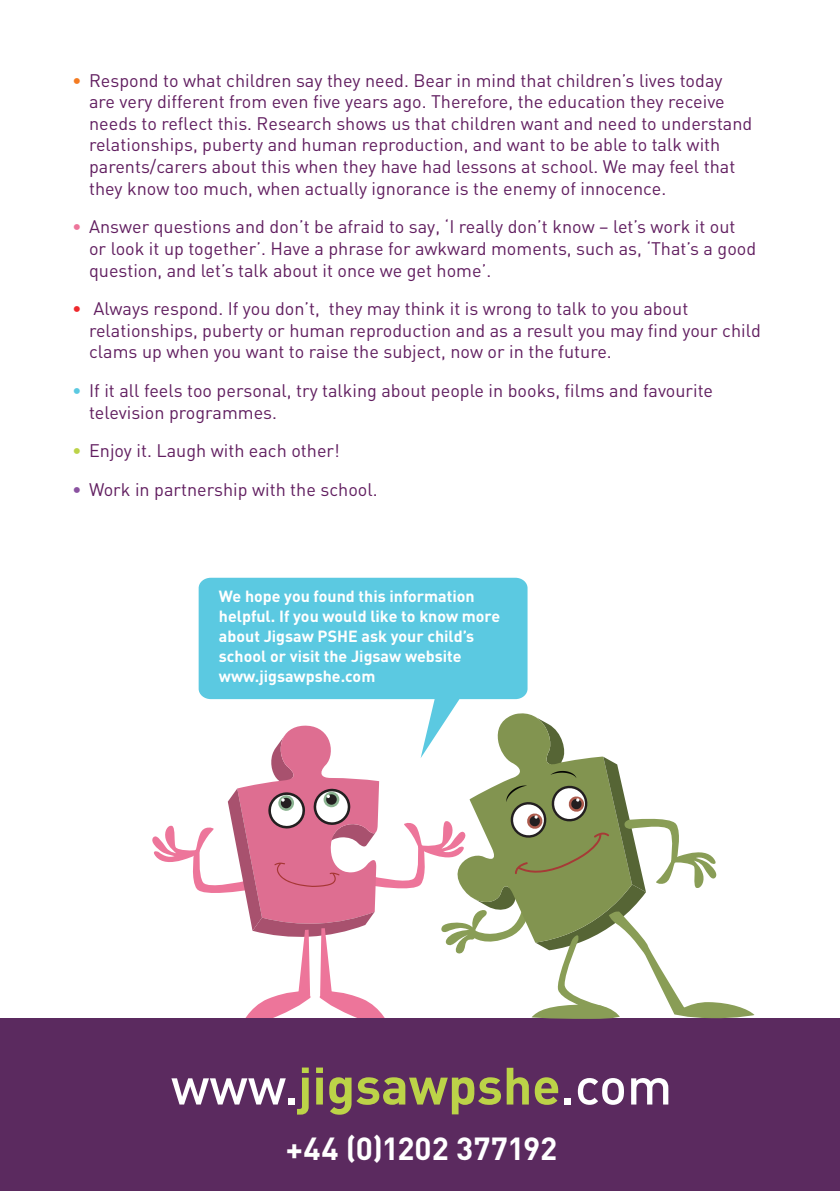
<style>
.page{position:relative;width:840px;height:1191px;background:#fff}
.page>*{position:absolute;margin:0;border:0;box-sizing:border-box;transform-origin:0 0}
.t1{font:700 51.6px "DIN";color:#bcd348}
.t2{font:700 31.6px "DIN";color:#fff}
.t3{font:18px/21.6px "DIN";color:#611e60}
.t4{font:700 16px/20px "DIN";color:#fff}
.s1{color:#f47b21}
.s2{color:#ed759a}
.s3{color:#ee292d}
.s4{color:#5bc9e1}
.s5{color:#bcd348}
.s6{color:#8a52a0}
.s7{font-weight:500;color:#fff}
</style>
<div class="page">
<div style="left:0;top:1019px;width:839px;height:172px;background:#5b2a5f"></div>
<svg style="left:198px;top:578px;width:329px;height:138px;fill:#5bc9e1"></svg>
<svg style="left:452px;top:708px;width:82px;height:8px"></svg>
<svg style="left:149px;top:716px;width:605px;height:303px"></svg>
<p class="t3" style="left:89px;top:69px;width:664px;text-indent:-17px"><span class="s1">•</span> Respond to what children say they need. Bear in mind that children’s lives today are very different from even five years ago. Therefore, the education they receive needs to reflect this. Research shows us that children want and need to understand relationships, puberty and human reproduction, and want to be able to talk with parents/carers about this when they have had lessons at school. We may feel that they know too much, when actually ignorance is the enemy of innocence.</p>
<p class="t3" style="left:89px;top:216px;width:668px;text-indent:-17px"><span class="s2">•</span> Answer questions and don’t be afraid to say, ‘I really don’t know – let’s work it out or look it up together’. Have a phrase for awkward moments, such as, ‘That’s a good question, and let’s talk about it once we get home’.</p>
<p class="t3" style="left:89px;top:297px;width:673px;text-indent:-17px"><span class="s3">•</span> Always respond. If you don’t, they may think it is wrong to talk to you about relationships, puberty or human reproduction and as a result you may find your child clams up when you want to raise the subject, now or in the future.</p>
<p class="t3" style="left:89px;top:379px;width:625px;text-indent:-17px"><span class="s4">•</span> If it all feels too personal, try talking about people in books, films and favourite television programmes.</p>
<p class="t3" style="left:72px;top:439px;width:269px"><span class="s5">•</span> Enjoy it. Laugh with each other!</p>
<p class="t3" style="left:72px;top:478px;width:307px"><span class="s6">•</span> Work in partnership with the school.</p>
<p class="t4" style="left:219px;top:585px;width:282px">We hope you found this information helpful. If you would like to know more about Jigsaw PSHE ask your child’s school or visit the Jigsaw website www.jigsawpshe.com</p>
<p class="t1" style="left:171px;top:1052px;width:502px"><span class="s7">www.</span>jigsawpshe<span class="s7">.com</span></p>
<p class="t2" style="left:286px;top:1128px;width:273px">+44 (0)1202 377192</p>
</div>
